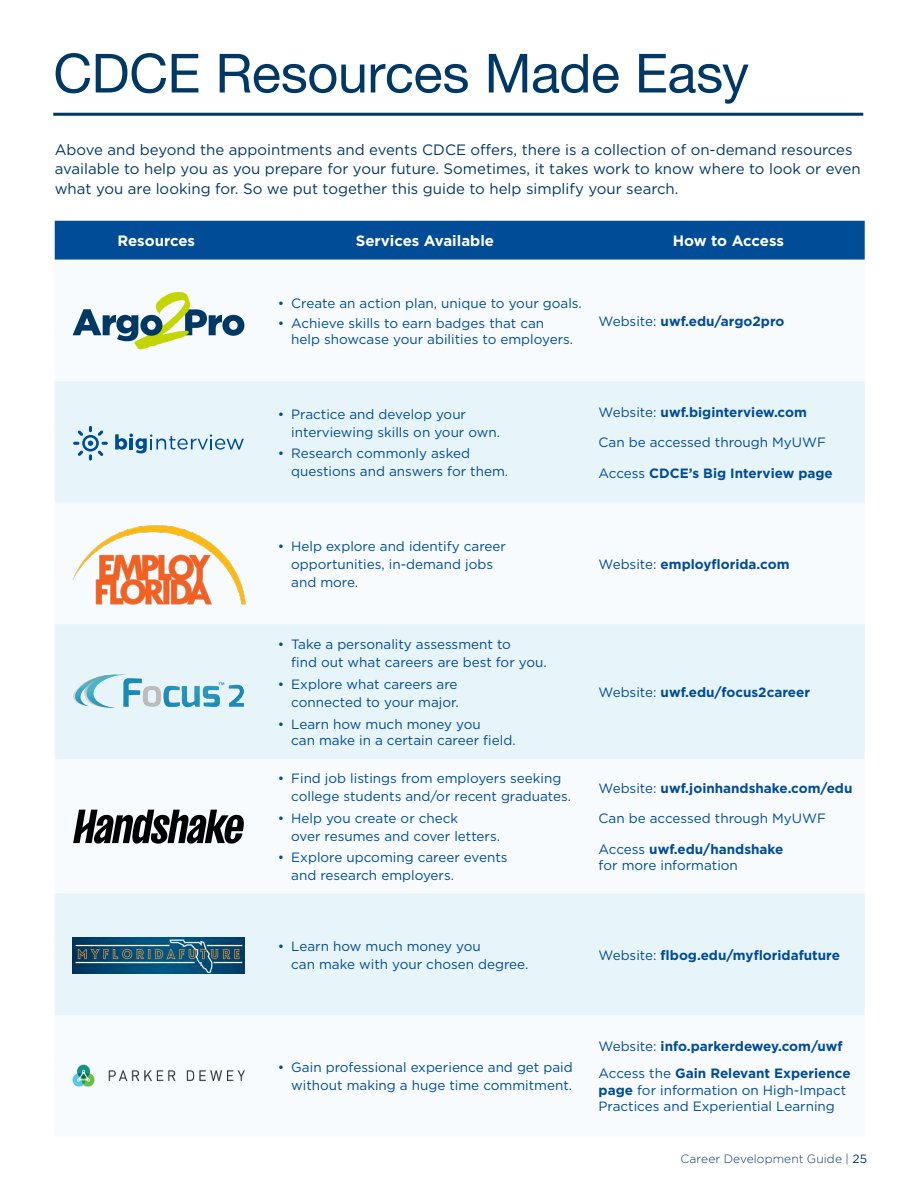
<style>
.page{position:relative;width:918px;height:1188px;background:#fff}
.page>*{position:absolute;margin:0;border:0;box-sizing:border-box;transform-origin:0 0}
.t1{font:54px "Helvetica Neue";letter-spacing:-.01em;color:#003865}
.Paragraph{font:15px/19.5px "Gotham";color:#003865}
.Table_Content{font:700 15px "Gotham";color:#fff}
.Paragraph-2{font:13.5px/18px "Gotham";color:#004c97}
.Paragraph-3{font:700 13.5px "Gotham";color:#004c97}
.t2{font:300 12px "Gotham";letter-spacing:.01em;color:#003865}
.s1{font-weight:400}
.s2{font-weight:700}
</style>
<div class="page">
<hr style="left:53px;top:113px;width:810px;height:3px;background:#003865">
<div style="left:55px;top:221px;width:810px;height:39px;background:#004c97"></div>
<svg style="left:55px;top:381px;width:810px;height:634px;fill:#e7f4fa"></svg>
<svg style="left:115px;top:433px;width:129px;height:20px;background:#adcae1"></svg>
<svg style="left:73px;top:426px;width:35px;height:35px"></svg>
<svg style="left:73px;top:291px;width:171px;height:59px"></svg>
<img style="left:73px;top:937px;width:171px;height:37px">
<img style="left:73px;top:672px;width:171px;height:39px">
<svg style="left:73px;top:810px;width:171px;height:34px"></svg>
<img style="left:72px;top:1064px;width:173px;height:22px">
<img style="left:69px;top:523px;width:179px;height:83px">
<p class="t1" style="left:53px;top:34px;width:697px">CDCE Resources Made Easy</p>
<p class="Paragraph" style="left:55px;top:139px;width:807px">Above and beyond the appointments and events CDCE offers, there is a collection of on-demand resources available to help you as you prepare for your future. Sometimes, it takes work to know where to look or even what you are looking for. So we put together this guide to help simplify your search.</p>
<p class="Table_Content" style="left:117px;top:231px;width:79px">Resources</p>
<p class="Table_Content" style="left:356px;top:231px;width:140px">Services Available</p>
<p class="Table_Content" style="left:673px;top:231px;width:113px">How to Access</p>
<p class="Paragraph-2" style="left:278px;top:293px;width:304px">• Create an action plan, unique to your goals.</p>
<p class="Paragraph-2" style="left:291px;top:315px;width:281px;line-height:16.2px;text-indent:-14px">• Achieve skills to earn badges that can help showcase your abilities to employers.</p>
<p class="Paragraph-3" style="left:599px;top:312px;width:187px"><span class="s1">Website:</span> uwf.edu/argo2pro</p>
<p class="Paragraph-2" style="left:291px;top:405px;width:208px;text-indent:-14px">• Practice and develop your interviewing skills on your own.</p>
<p class="Paragraph-2" style="left:291px;top:444px;width:216px;text-indent:-14px">• Research commonly asked questions and answers for them.</p>
<p class="Paragraph-2" style="left:291px;top:537px;width:216px;text-indent:-14px">• Help explore and identify career opportunities, in-demand jobs and more.</p>
<p class="Paragraph-2" style="left:291px;top:634px;width:255px;text-indent:-14px">• Take a personality assessment to<br>find out what careers are best for you.</p>
<p class="Paragraph-2" style="left:278px;top:675px;width:181px;text-align:right">• Explore what careers are connected to your major.</p>
<p class="Paragraph-2" style="left:291px;top:716px;width:224px;line-height:16.2px;text-indent:-14px">• Learn how much money you<br>can make in a certain career field.</p>
<p class="Paragraph-2" style="left:291px;top:769px;width:279px;text-indent:-14px">• Find job listings from employers seeking college students and/or recent graduates.</p>
<p class="Paragraph-2" style="left:291px;top:809px;width:208px;text-indent:-14px">• Help you create or check<br>over resumes and cover letters.</p>
<p class="Paragraph-2" style="left:291px;top:848px;width:218px;text-indent:-14px">• Explore upcoming career events and research employers.</p>
<p class="Paragraph-3" style="left:599px;top:403px;width:210px"><span class="s1">Website:</span> uwf.biginterview.com</p>
<p class="Paragraph-2" style="left:599px;top:433px;width:229px">Can be accessed through MyUWF</p>
<p class="Paragraph-3" style="left:599px;top:464px;width:236px"><span class="s1">Access</span> CDCE’s Big Interview page</p>
<p class="Paragraph-3" style="left:599px;top:555px;width:192px"><span class="s1">Website:</span> employflorida.com</p>
<p class="Paragraph-3" style="left:599px;top:683px;width:213px"><span class="s1">Website:</span> uwf.edu/focus2career</p>
<p class="Paragraph-3" style="left:599px;top:779px;width:255px"><span class="s1">Website:</span> uwf.joinhandshake.com/edu</p>
<p class="Paragraph-2" style="left:599px;top:809px;width:229px">Can be accessed through MyUWF</p>
<p class="Paragraph-2" style="left:599px;top:841px;width:186px;line-height:16.2px">Access <span class="s2">uwf.edu/handshake </span>for more information</p>
<p class="Paragraph-2" style="left:291px;top:937px;width:237px;text-indent:-14px">• Learn how much money you<br>can make with your chosen degree.</p>
<p class="Paragraph-3" style="left:599px;top:946px;width:243px"><span class="s1">Website:</span> flbog.edu/myfloridafuture</p>
<p class="Paragraph-2" style="left:278px;top:1058px;width:296px;text-align:right">• Gain professional experience and get paid without making a huge time commitment.</p>
<p class="Paragraph-3" style="left:599px;top:1038px;width:246px"><span class="s1">Website:</span> info.parkerdewey.com/uwf</p>
<p class="Paragraph-2" style="left:599px;top:1065px;width:253px;line-height:16.2px">Access the <span class="s2">Gain Relevant Experience page</span> for information on High-Impact<br>Practices and Experiential Learning</p>
<p class="t2" style="left:680px;top:1151px;width:188px">Career Development Guide | <span class="s1">25</span></p>
</div>
